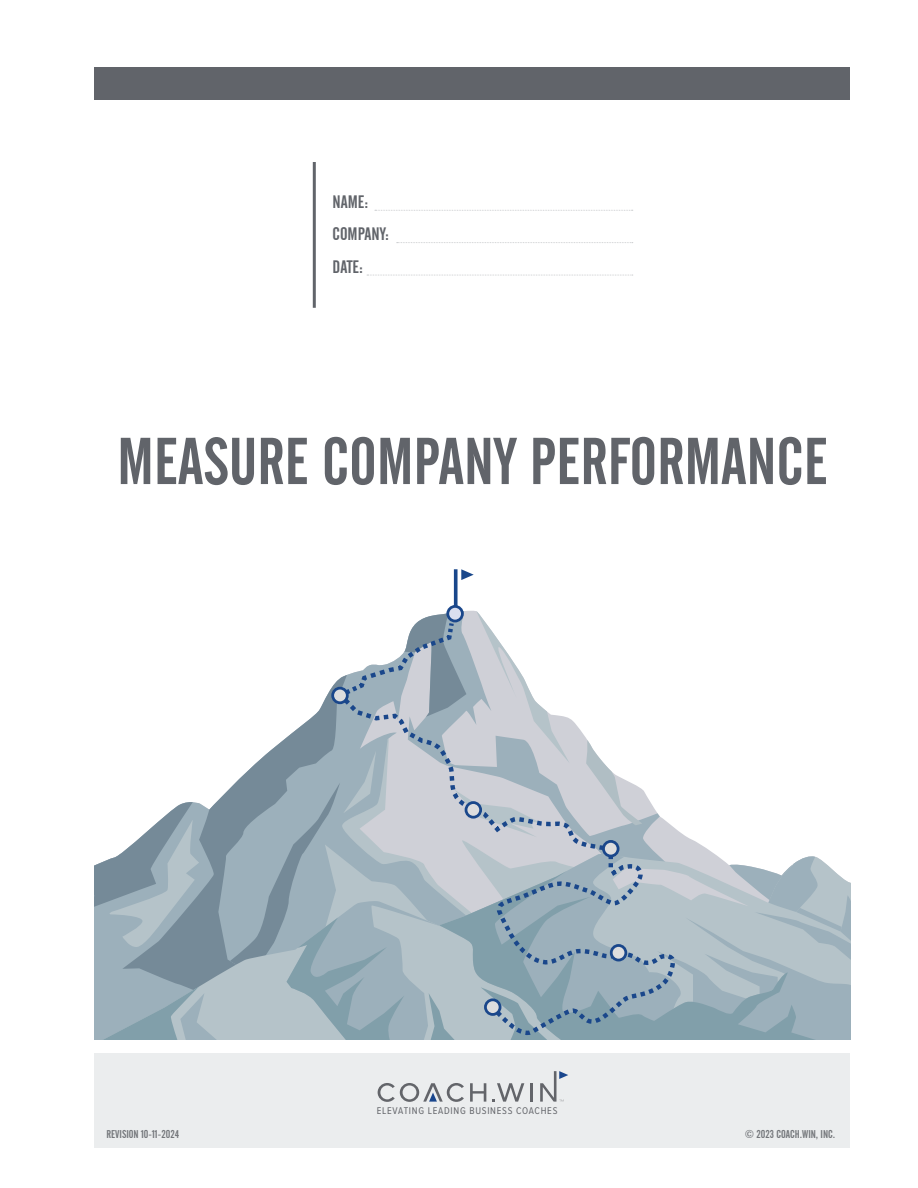
<style>
.page{position:relative;width:918px;height:1188px;background:#fff}
.page>*{position:absolute;margin:0;border:0;box-sizing:border-box;transform-origin:0 0}
.t1{font:65.55px "Alternate Gothic No 2 BT";color:#61646a}
.t2{font:18px/32.4px "Alternate Gothic No 2 BT";color:#61646a}
.t3{font:11.25px "Alternate Gothic No 2 BT";color:#73767a}
.t4{font:10.2px "Proxima Nova Cond";letter-spacing:.075em;color:#63656a}
</style>
<div class="page">
<div style="left:94px;top:1053px;width:756px;height:95px;background:#ebedee"></div>
<hr style="left:313px;top:162px;width:3px;height:146px;background:#61646a">
<div style="left:94px;top:68px;width:756px;height:32px;background:#61646a"></div>
<svg style="left:375px;top:210px;width:258px;height:1px"></svg>
<svg style="left:397px;top:242px;width:236px;height:1px"></svg>
<svg style="left:367px;top:275px;width:266px;height:1px"></svg>
<svg style="left:94px;top:569px;width:756px;height:471px"></svg>
<svg style="left:378px;top:1083px;width:86px;height:19px"></svg>
<svg style="left:470px;top:1083px;width:16px;height:19px"></svg>
<hr style="left:530px;top:1083px;width:3px;height:19px;background:#63656a">
<svg style="left:540px;top:1071px;width:28px;height:31px"></svg>
<svg style="left:492px;top:1083px;width:32px;height:19px"></svg>
<h2 class="t2" style="left:333px;top:186px;width:58px">NAME:<br>COMPANY:<br>DATE:</h2>
<h1 class="t1" style="left:117px;top:425px;width:712px">MEASURE COMPANY PERFORMANCE</h1>
<p class="t4" style="left:377px;top:1103px;width:182px">ELEVATING LEADING BUSINESS COACHES</p>
<p class="t3" style="left:106px;top:1128px;width:74px">REVISION 10-11-2024</p>
<p class="t3" style="left:745px;top:1128px;width:92px">© 2023 COACH.WIN, INC.</p>
</div>
